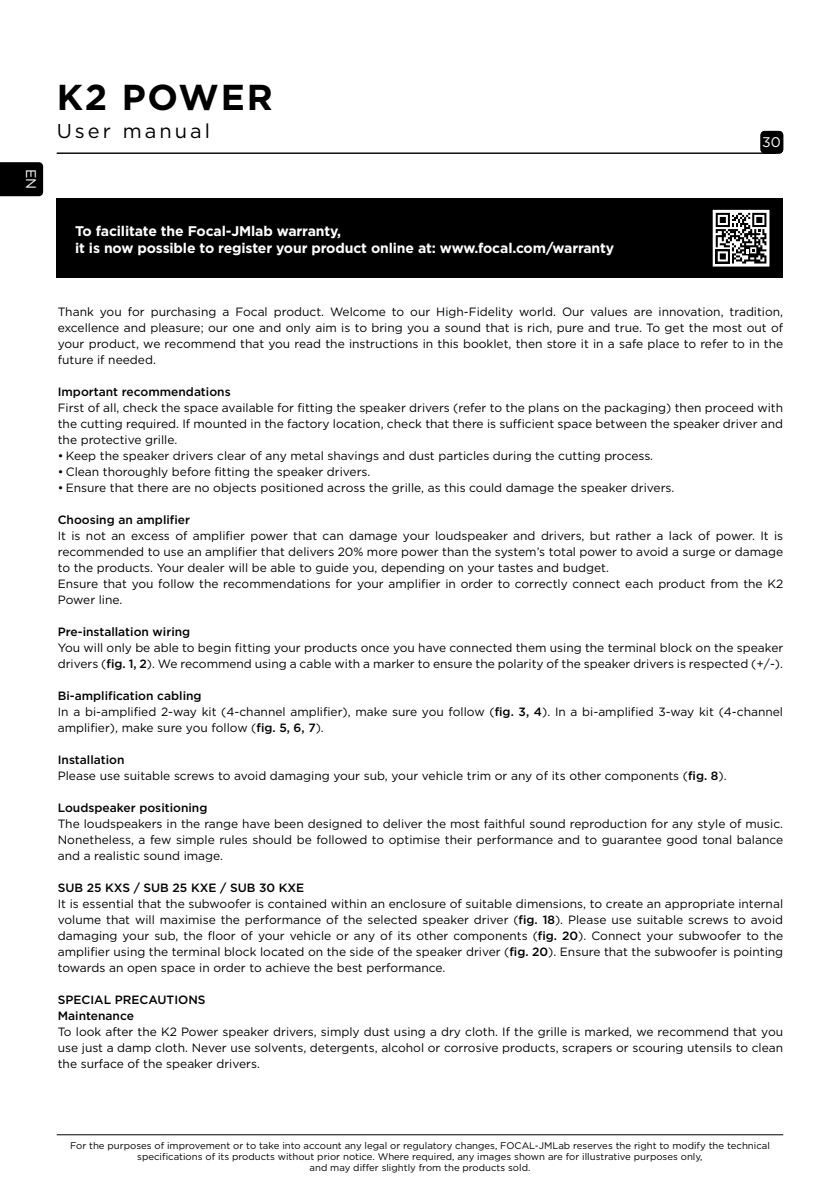
<style>
.page{position:relative;width:840px;height:1191px;background:#fff}
.page>*{position:absolute;margin:0;border:0;box-sizing:border-box;transform-origin:0 0}
.t1{font:700 36px "Gotham";letter-spacing:.05em;color:#000}
.t2{font:20px "Gotham";letter-spacing:.15em;color:#000}
.t3{font:700 14px/16.8px "Gotham";letter-spacing:-.01em;color:#fff}
.t4{font:14px "Gotham";color:#fff}
.t5{font:12px/16px "Gotham";color:#000;text-align:justify}
.t6{font:500 12px/16px "Gotham";color:#000}
.t7{font:9.6px/11.2px "Gotham";color:#000;text-align:center}
.s1{font-weight:500}
</style>
<div class="page">
<svg style="left:0;top:162px;width:43px;height:34px"></svg>
<div style="left:760px;top:131px;width:22px;height:23px;background:#000;border-radius:4px"></div>
<hr style="left:57px;top:153px;width:718px;height:1px;background:#000">
<hr style="left:57px;top:1134px;width:725px;height:1px;background:#000">
<div style="left:57px;top:198px;width:725px;height:80px;background:#000"></div>
<svg style="left:715px;top:213px;width:51px;height:50px"></svg>
<div style="left:712px;top:210px;width:57px;height:56px;border:2px solid #fff"></div>
<p class="t4" style="left:39px;top:169px;width:22px;rotate:90deg">EN</p>
<h1 class="t1" style="left:57px;top:81px;width:217px">K2 POWER</h1>
<h2 class="t2" style="left:57px;top:120px;width:155px">User manual</h2>
<p class="t3" style="left:75px;top:223px;width:540px">To facilitate the Focal-JMlab warranty,<br>it is now possible to register your product online at: www.focal.com/warranty</p>
<p class="t4" style="left:761px;top:135px;width:20px">30</p>
<p class="t5" style="left:58px;top:304px;width:726px">Thank you for purchasing a Focal product. Welcome to our High-Fidelity world. Our values are innovation, tradition, excellence and pleasure; our one and only aim is to bring you a sound that is rich, pure and true. To get the most out of your product, we recommend that you read the instructions in this booklet, then store it in a safe place to refer to in the future if needed.</p>
<p class="t6" style="left:58px;top:383px;width:174px">Important recommendations</p>
<p class="t5" style="left:58px;top:400px;width:726px">First of all, check the space available for fitting the speaker drivers (refer to the plans on the packaging) then proceed with the cutting required. If mounted in the factory location, check that there is sufficient space between the speaker driver and the protective grille.</p>
<p class="t5" style="left:58px;top:448px;width:596px">• Keep the speaker drivers clear of any metal shavings and dust particles during the cutting process.</p>
<p class="t5" style="left:58px;top:464px;width:314px">• Clean thoroughly before fitting the speaker drivers.</p>
<p class="t5" style="left:58px;top:480px;width:618px">• Ensure that there are no objects positioned across the grille, as this could damage the speaker drivers.</p>
<p class="t6" style="left:58px;top:511px;width:134px">Choosing an amplifier</p>
<p class="t5" style="left:58px;top:528px;width:726px;text-align:left">It is not an excess of amplifier power that can damage your loudspeaker and drivers, but rather a lack of power. It is recommended to use an amplifier that delivers 20% more power than the system’s total power to avoid a surge or damage to the products. Your dealer will be able to guide you, depending on your tastes and budget.<br>Ensure that you follow the recommendations for your amplifier in order to correctly connect each product from the K2<br>Power line.</p>
<p class="t6" style="left:58px;top:623px;width:134px">Pre-installation wiring</p>
<p class="t5" style="left:58px;top:640px;width:726px">You will only be able to begin fitting your products once you have connected them using the terminal block on the speaker drivers (<span class="s1">fig. 1, 2</span>). We recommend using a cable with a marker to ensure the polarity of the speaker drivers is respected (+/-).</p>
<p class="t5" style="left:58px;top:688px;width:726px;text-align:left"><span class="s1">Bi-amplification cabling<br></span>In a bi-amplified 2-way kit (4-channel amplifier), make sure you follow (<span class="s1">fig. 3, 4</span>). In a bi-amplified 3-way kit (4-channel amplifier), make sure you follow (<span class="s1">fig. 5, 6, 7</span>).</p>
<p class="t5" style="left:58px;top:752px;width:670px"><span class="s1">Installation<br></span>Please use suitable screws to avoid damaging your sub, your vehicle trim or any of its other components (<span class="s1">fig. 8</span>).</p>
<p class="t6" style="left:58px;top:799px;width:151px">Loudspeaker positioning</p>
<p class="t5" style="left:58px;top:816px;width:726px">The loudspeakers in the range have been designed to deliver the most faithful sound reproduction for any style of music.<br>Nonetheless, a few simple rules should be followed to optimise their performance and to guarantee good tonal balance and a realistic sound image.</p>
<p class="t6" style="left:58px;top:879px;width:248px">SUB 25 KXS / SUB 25 KXE / SUB 30 KXE</p>
<p class="t5" style="left:58px;top:896px;width:726px">It is essential that the subwoofer is contained within an enclosure of suitable dimensions, to create an appropriate internal volume that will maximise the performance of the selected speaker driver (<span class="s1">fig. 18</span>). Please use suitable screws to avoid damaging your sub, the floor of your vehicle or any of its other components (<span class="s1">fig. 20</span>). Connect your subwoofer to the amplifier using the terminal block located on the side of the speaker driver (<span class="s1">fig. 20</span>). Ensure that the subwoofer is pointing towards an open space in order to achieve the best performance.</p>
<p class="t6" style="left:58px;top:991px;width:149px">SPECIAL PRECAUTIONS<br>Maintenance</p>
<p class="t5" style="left:58px;top:1024px;width:726px">To look after the K2 Power speaker drivers, simply dust using a dry cloth. If the grille is marked, we recommend that you use just a damp cloth. Never use solvents, detergents, alcohol or corrosive products, scrapers or scouring utensils to clean the surface of the speaker drivers.</p>
<p class="t7" style="left:70px;top:1139px;width:701px">For the purposes of improvement or to take into account any legal or regulatory changes, FOCAL-JMLab reserves the right to modify the technical specifications of its products without prior notice. Where required, any images shown are for illustrative purposes only,<br>and may differ slightly from the products sold.</p>
</div>
